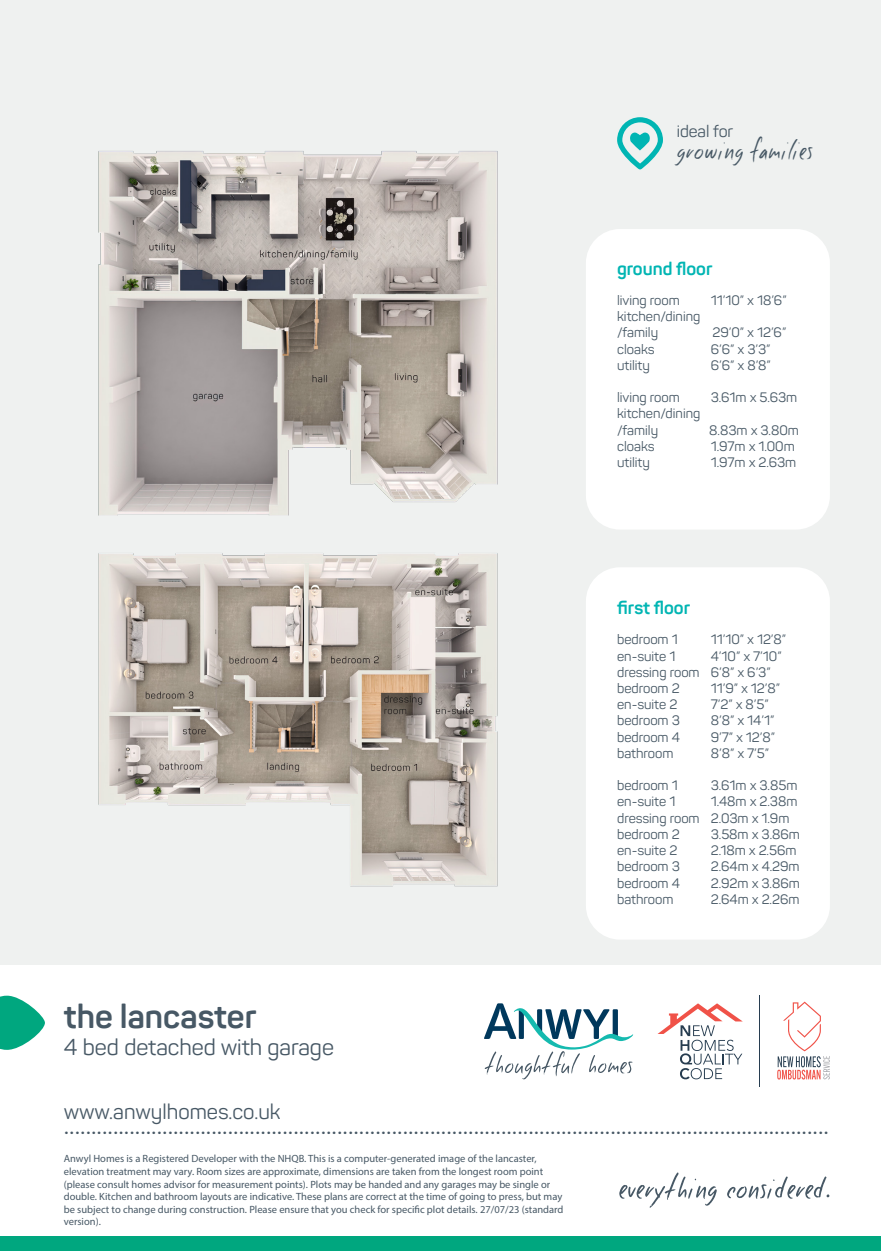
<style>
.page{position:relative;width:881px;height:1251px;background:#fff}
.page>*{position:absolute;margin:0;border:0;box-sizing:border-box;transform-origin:0 0}
.t1{font:700 33px "Panton";color:#475865}
.t2{font:27px "Good Foot";color:#475865}
.t3{font:22.5px "Panton";color:#475865}
.t4{font:21px "Varela Round";color:#475865}
.t5{font:21px "Panton";color:#475865}
.t6{font:700 18px "Panton";color:#00b5b3}
.t7{font:16.5px "Panton";color:#475865}
.t8{font:13.5px "Panton";color:#475865}
.t9{font:10.5px/12.6px "Myriad Pro";color:#475865}
</style>
<div class="page">
<div style="left:0;top:0;width:880px;height:1250px;background:#eff1f0"></div>
<div style="left:0;top:964px;width:880px;height:286px;background:#fff"></div>
<div style="left:585px;top:229px;width:244px;height:300px;background:#fff;border-radius:34px"></div>
<svg style="left:777px;top:1001px;width:52px;height:78px"></svg>
<svg style="left:657px;top:1003px;width:85px;height:76px"></svg>
<hr style="left:759px;top:995px;width:1px;height:91px;background:#273d50">
<svg style="left:484px;top:1003px;width:149px;height:76px"></svg>
<svg style="left:619px;top:1172px;width:97px;height:35px"></svg>
<svg style="left:727px;top:1176px;width:102px;height:22px"></svg>
<div style="left:585px;top:567px;width:244px;height:372px;background:#fff;border-radius:34px"></div>
<div style="left:0;top:1235px;width:880px;height:15px;background:#00a77f"></div>
<svg style="left:617px;top:117px;width:45px;height:52px"></svg>
<svg style="left:0;top:995px;width:45px;height:54px"></svg>
<img style="left:98px;top:151px;width:400px;height:365px">
<img style="left:85px;top:553px;width:425px;height:412px">
<p class="t7" style="left:676px;top:121px;width:58px">ideal for</p>
<p class="t2" style="left:676px;top:133px;width:138px">growing families</p>
<p class="t6" style="left:617px;top:257px;width:97px">ground floor</p>
<p class="t8" style="left:617px;top:292px;width:64px">living room</p>
<p class="t8" style="left:710px;top:292px;width:77px">11’10” x 18’6”</p>
<p class="t8" style="left:617px;top:308px;width:85px">kitchen/dining</p>
<p class="t8" style="left:617px;top:324px;width:43px">/family</p>
<p class="t8" style="left:712px;top:324px;width:75px">29’0” x 12’6”</p>
<p class="t8" style="left:617px;top:340px;width:39px">cloaks</p>
<p class="t8" style="left:710px;top:340px;width:61px">6’6” x 3’3”</p>
<p class="t8" style="left:617px;top:357px;width:34px">utility</p>
<p class="t8" style="left:710px;top:357px;width:62px">6’6” x 8’8”</p>
<p class="t8" style="left:617px;top:389px;width:64px">living room</p>
<p class="t8" style="left:710px;top:389px;width:88px">3.61m x 5.63m</p>
<p class="t8" style="left:617px;top:405px;width:85px">kitchen/dining</p>
<p class="t8" style="left:617px;top:421px;width:43px">/family</p>
<p class="t8" style="left:709px;top:421px;width:91px">8.83m x 3.80m</p>
<p class="t8" style="left:617px;top:438px;width:39px">cloaks</p>
<p class="t8" style="left:710px;top:438px;width:85px">1.97m x 1.00m</p>
<p class="t8" style="left:617px;top:454px;width:34px">utility</p>
<p class="t8" style="left:710px;top:454px;width:87px">1.97m x 2.63m</p>
<p class="t6" style="left:617px;top:596px;width:74px">first floor</p>
<p class="t1" style="left:64px;top:996px;width:194px">the lancaster</p>
<p class="t3" style="left:64px;top:1033px;width:271px">4 bed detached with garage</p>
<p class="t8" style="left:617px;top:631px;width:62px">bedroom 1</p>
<p class="t8" style="left:710px;top:631px;width:77px">11’10” x 12’8”</p>
<p class="t8" style="left:617px;top:647px;width:60px">en-suite 1</p>
<p class="t8" style="left:710px;top:647px;width:72px">4’10” x 7’10”</p>
<p class="t8" style="left:617px;top:663px;width:155px">dressing room 6’8” x 6’3”</p>
<p class="t8" style="left:617px;top:679px;width:64px">bedroom 2</p>
<p class="t8" style="left:710px;top:679px;width:71px">11’9” x 12’8”</p>
<p class="t8" style="left:617px;top:696px;width:62px">en-suite 2</p>
<p class="t8" style="left:710px;top:696px;width:59px">7’2” x 8’5”</p>
<p class="t8" style="left:617px;top:712px;width:64px">bedroom 3</p>
<p class="t8" style="left:710px;top:712px;width:65px">8’8” x 14’1”</p>
<p class="t8" style="left:617px;top:728px;width:64px">bedroom 4</p>
<p class="t8" style="left:710px;top:728px;width:66px">9’7” x 12’8”</p>
<p class="t8" style="left:617px;top:744px;width:58px">bathroom</p>
<p class="t8" style="left:710px;top:744px;width:60px">8’8” x 7’5”</p>
<p class="t8" style="left:617px;top:777px;width:62px">bedroom 1</p>
<p class="t8" style="left:710px;top:777px;width:88px">3.61m x 3.85m</p>
<p class="t8" style="left:617px;top:793px;width:60px">en-suite 1</p>
<p class="t8" style="left:710px;top:793px;width:88px">1.48m x 2.38m</p>
<p class="t8" style="left:617px;top:809px;width:174px">dressing room 2.03m x 1.9m</p>
<p class="t8" style="left:617px;top:825px;width:64px">bedroom 2</p>
<p class="t8" style="left:710px;top:825px;width:91px">3.58m x 3.86m</p>
<p class="t8" style="left:617px;top:841px;width:62px">en-suite 2</p>
<p class="t8" style="left:710px;top:841px;width:87px">2.18m x 2.56m</p>
<p class="t8" style="left:617px;top:858px;width:64px">bedroom 3</p>
<p class="t8" style="left:710px;top:858px;width:90px">2.64m x 4.29m</p>
<p class="t8" style="left:617px;top:874px;width:64px">bedroom 4</p>
<p class="t8" style="left:710px;top:874px;width:90px">2.92m x 3.86m</p>
<p class="t8" style="left:617px;top:890px;width:58px">bathroom</p>
<p class="t8" style="left:710px;top:890px;width:90px">2.64m x 2.26m</p>
<p class="t5" style="left:64px;top:1098px;width:218px">www.anwylhomes.co.uk</p>
<p class="t4" style="left:64px;top:1114px;width:766px">............................................................................................................................................</p>
<p class="t9" style="left:64px;top:1152px;width:501px">Anwyl Homes is a Registered Developer with the NHQB. This is a computer-generated image of the lancaster, elevation treatment may vary. Room sizes are approximate, dimensions are taken from the longest room point (please consult homes advisor for measurement points). Plots may be handed and any garages may be single or double. Kitchen and bathroom layouts are indicative. These plans are correct at the time of going to press, but may be subject to change during construction. Please ensure that you check for specific plot details. 27/07/23 (standard version).</p>
</div>
